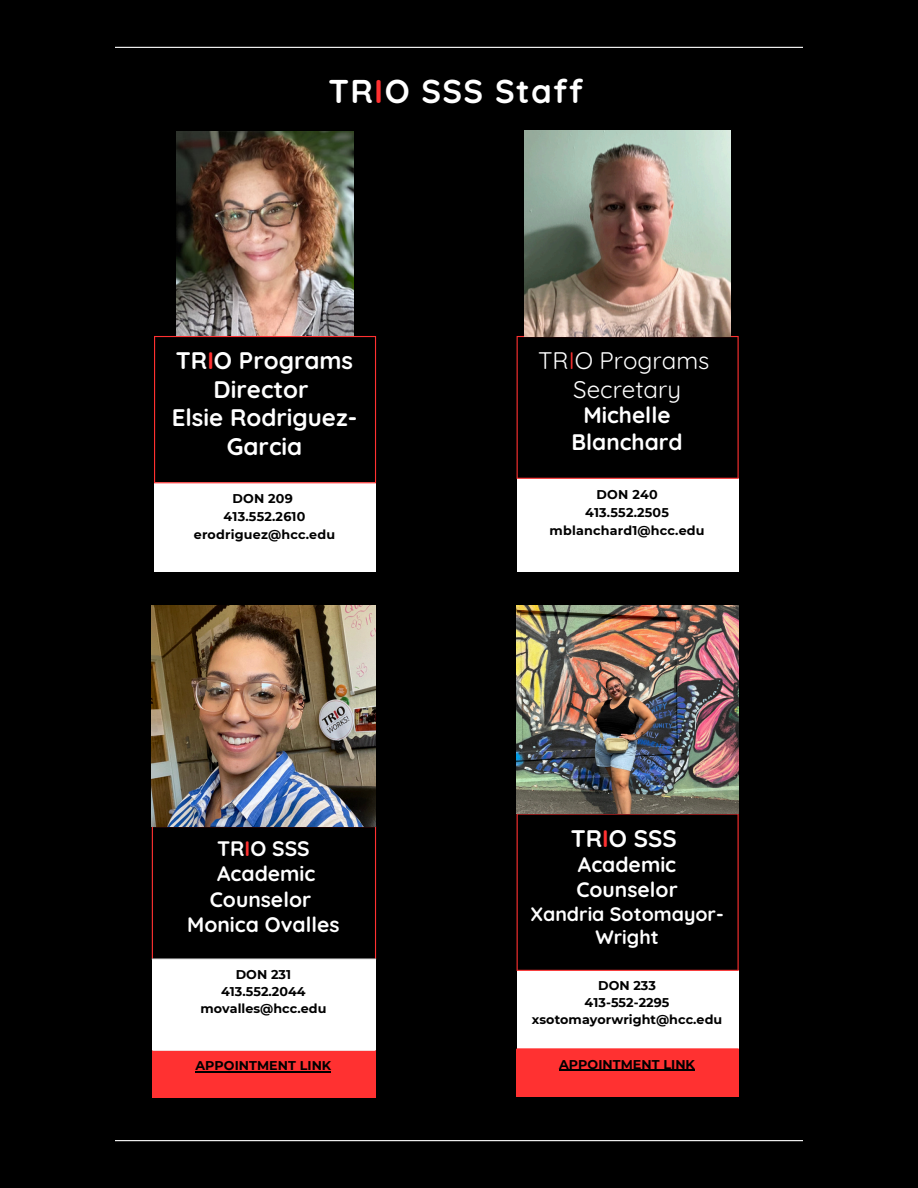
<style>
.page{position:relative;width:918px;height:1188px;background:#000}
.page>*{position:absolute;margin:0;border:0;box-sizing:border-box;transform-origin:0 0}
.t1{font:700 33px "Quicksand";letter-spacing:.04em;color:#fff}
.t2{font:700 24px/28.5px "Quicksand";color:#fff;text-align:center}
.t3{font:24px "Quicksand";color:#fff}
.t4{font:700 22.5px/26.4px "Quicksand";color:#fff;text-align:center}
.t5{font:700 21px/25.3px "Quicksand";color:#fff;text-align:center}
.t6{font:700 19.5px/23.2px "Quicksand";color:#fff;text-align:center}
.t7{font:700 12.75px/18px "Montserrat";letter-spacing:.005em;color:#000;text-align:center}
.s1{color:#ff3131}
</style>
<div class="page">
<hr style="left:115px;top:47px;width:688px;height:1px;background:#fff">
<hr style="left:115px;top:1140px;width:688px;height:1px;background:#fff">
<div style="left:154px;top:482px;width:222px;height:90px;background:#fff"></div>
<hr style="left:154px;top:337px;width:1px;height:145px;background:#ff3131">
<hr style="left:375px;top:337px;width:1px;height:145px;background:#ff3131">
<hr style="left:154px;top:336px;width:222px;height:1px;background:#ff3131">
<hr style="left:154px;top:482px;width:222px;height:1px;background:#ff3131">
<div style="left:152px;top:959px;width:224px;height:92px;background:#fff"></div>
<div style="left:152px;top:1050px;width:224px;height:48px;background:#ff3131"></div>
<hr style="left:195px;top:1071px;width:136px;height:1px;background:#000">
<hr style="left:152px;top:827px;width:1px;height:132px;background:#ff3131">
<hr style="left:375px;top:827px;width:1px;height:132px;background:#ff3131">
<hr style="left:152px;top:826px;width:224px;height:1px;background:#ff3131">
<hr style="left:152px;top:1050px;width:224px;height:1px;background:#fff">
<div style="left:517px;top:478px;width:221px;height:94px;background:#fff"></div>
<hr style="left:517px;top:337px;width:1px;height:141px;background:#ff3131">
<hr style="left:738px;top:337px;width:1px;height:141px;background:#ff3131">
<hr style="left:517px;top:336px;width:222px;height:1px;background:#ff3131">
<hr style="left:517px;top:478px;width:222px;height:1px;background:#ff3131">
<img style="left:525px;top:131px;width:206px;height:205px">
<img style="left:177px;top:131px;width:176px;height:205px">
<div style="left:517px;top:970px;width:221px;height:91px;background:#fff"></div>
<hr style="left:517px;top:815px;width:1px;height:155px;background:#ff3131">
<hr style="left:738px;top:815px;width:1px;height:155px;background:#ff3131">
<hr style="left:517px;top:813px;width:222px;height:2px;background:#ff3131">
<hr style="left:517px;top:970px;width:222px;height:1px;background:#ff3131">
<img style="left:152px;top:606px;width:224px;height:220px">
<img style="left:517px;top:606px;width:221px;height:208px">
<div style="left:517px;top:1049px;width:222px;height:47px;background:#ff3131"></div>
<hr style="left:559px;top:1070px;width:136px;height:1px;background:#000">
<hr style="left:517px;top:1048px;width:222px;height:1px;background:#ff3131">
<p class="t1" style="left:328px;top:70px;width:256px">TR<span class="s1">I</span>O SSS Staff</p>
<h1 class="t2" style="left:176px;top:346px;width:179px">TR<span class="s1">I</span>O Programs<br>Director</h1>
<p class="t2" style="left:172px;top:403px;width:187px">Elsie Rodriguez-<br>Garcia</p>
<p class="t7" style="left:232px;top:490px;width:62px">DON 209</p>
<p class="t7" style="left:194px;top:508px;width:143px">413.552.2610 erodriguez@hcc.edu</p>
<p class="t5" style="left:217px;top:835px;width:94px">TR<span class="s1">I</span>O SSS</p>
<p class="t5" style="left:210px;top:861px;width:107px">Academic<br>Counselor</p>
<p class="t5" style="left:187px;top:912px;width:154px">Monica Ovalles</p>
<p class="t7" style="left:236px;top:965px;width:57px">DON 231</p>
<p class="t7" style="left:221px;top:982px;width:86px">413.552.2044</p>
<p class="t7" style="left:200px;top:999px;width:128px">movalles@hcc.edu</p>
<p class="t7" style="left:195px;top:1057px;width:137px">APPOINTMENT LINK</p>
<p class="t3" style="left:538px;top:345px;width:173px">TR<span class="s1">I</span>O Programs</p>
<p class="t3" style="left:573px;top:374px;width:109px">Secretary</p>
<p class="t4" style="left:572px;top:401px;width:113px">Michelle<br>Blanchard</p>
<p class="t7" style="left:597px;top:485px;width:63px">DON 240</p>
<p class="t7" style="left:585px;top:503px;width:85px">413.552.2505</p>
<p class="t7" style="left:550px;top:521px;width:157px">mblanchard1@hcc.edu</p>
<p class="t2" style="left:571px;top:823px;width:107px">TR<span class="s1">I</span>O SSS</p>
<p class="t5" style="left:576px;top:851px;width:103px;text-align:left">Academic<br>Counselor</p>
<p class="t6" style="left:530px;top:902px;width:195px">Xandria Sotomayor-<br>Wright</p>
<p class="t7" style="left:598px;top:977px;width:59px">DON 233</p>
<p class="t7" style="left:585px;top:994px;width:86px">413-552-2295</p>
<p class="t7" style="left:532px;top:1011px;width:192px">xsotomayorwright@hcc.edu</p>
<p class="t7" style="left:559px;top:1055px;width:137px">APPOINTMENT LINK</p>
</div>
